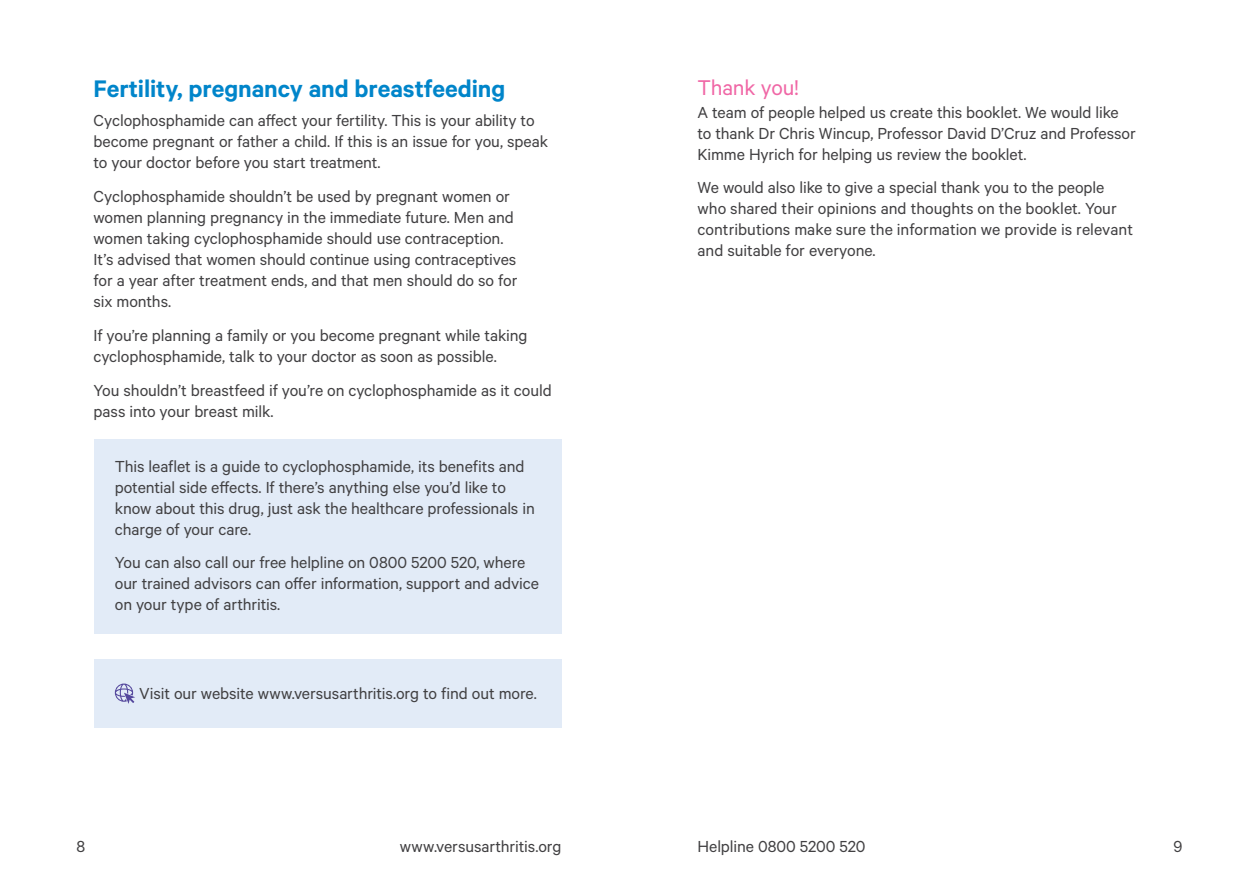
<style>
.page{position:relative;width:1259px;height:893px;background:#fff}
.page>*{position:absolute;margin:0;border:0;box-sizing:border-box;transform-origin:0 0}
.t1{font:600 27px "Calibre";letter-spacing:-.005em;color:#0085ca}
.t2{font:24px "Calibre";letter-spacing:-.01em;color:#f067a6}
.t3{font:18px/21px "Calibre";letter-spacing:-.005em;color:#414042}
</style>
<div class="page">
<div style="left:94px;top:659px;width:467px;height:68px;background:#e2ebf7"></div>
<div style="left:94px;top:439px;width:467px;height:195px;background:#e2ebf7"></div>
<svg style="left:115px;top:683px;width:20px;height:21px"></svg>
<h1 class="t1" style="left:94px;top:72px;width:413px">Fertility, pregnancy and breastfeeding</h1>
<p class="t3" style="left:94px;top:110px;width:456px">Cyclophosphamide can affect your fertility. This is your ability to become pregnant or father a child. If this is an issue for you, speak to your doctor before you start treatment.</p>
<p class="t3" style="left:94px;top:185px;width:425px">Cyclophosphamide shouldn’t be used by pregnant women or women planning pregnancy in the immediate future. Men and women taking cyclophosphamide should use contraception.<br>It’s advised that women should continue using contraceptives for a year after treatment ends, and that men should do so for six months.</p>
<p class="t3" style="left:94px;top:324px;width:435px">If you’re planning a family or you become pregnant while taking cyclophosphamide, talk to your doctor as soon as possible.</p>
<p class="t3" style="left:94px;top:379px;width:460px">You shouldn’t breastfeed if you’re on cyclophosphamide as it could pass into your breast milk.</p>
<p class="t3" style="left:115px;top:455px;width:421px">This leaflet is a guide to cyclophosphamide, its benefits and potential side effects. If there’s anything else you’d like to know about this drug, just ask the healthcare professionals in charge of your care.</p>
<p class="t3" style="left:115px;top:552px;width:425px">You can also call our free helpline on 0800 5200 520, where our trained advisors can offer information, support and advice on your type of arthritis.</p>
<p class="t3" style="left:139px;top:683px;width:399px">Visit our website www.versusarthritis.org to find out more.</p>
<h2 class="t2" style="left:697px;top:73px;width:103px">Thank you!</h2>
<p class="t3" style="left:697px;top:101px;width:440px">A team of people helped us create this booklet. We would like to thank Dr Chris Wincup, Professor David D’Cruz and Professor<br>Kimme Hyrich for helping us review the booklet.</p>
<p class="t3" style="left:697px;top:177px;width:437px">We would also like to give a special thank you to the people who shared their opinions and thoughts on the booklet. Your contributions make sure the information we provide is relevant and suitable for everyone.</p>
<p class="t3" style="left:77px;top:835px;width:10px">8</p>
<p class="t3" style="left:400px;top:835px;width:163px">www.versusarthritis.org</p>
<p class="t3" style="left:697px;top:835px;width:169px">Helpline 0800 5200 520</p>
<p class="t3" style="left:1173px;top:835px;width:10px">9</p>
</div>
